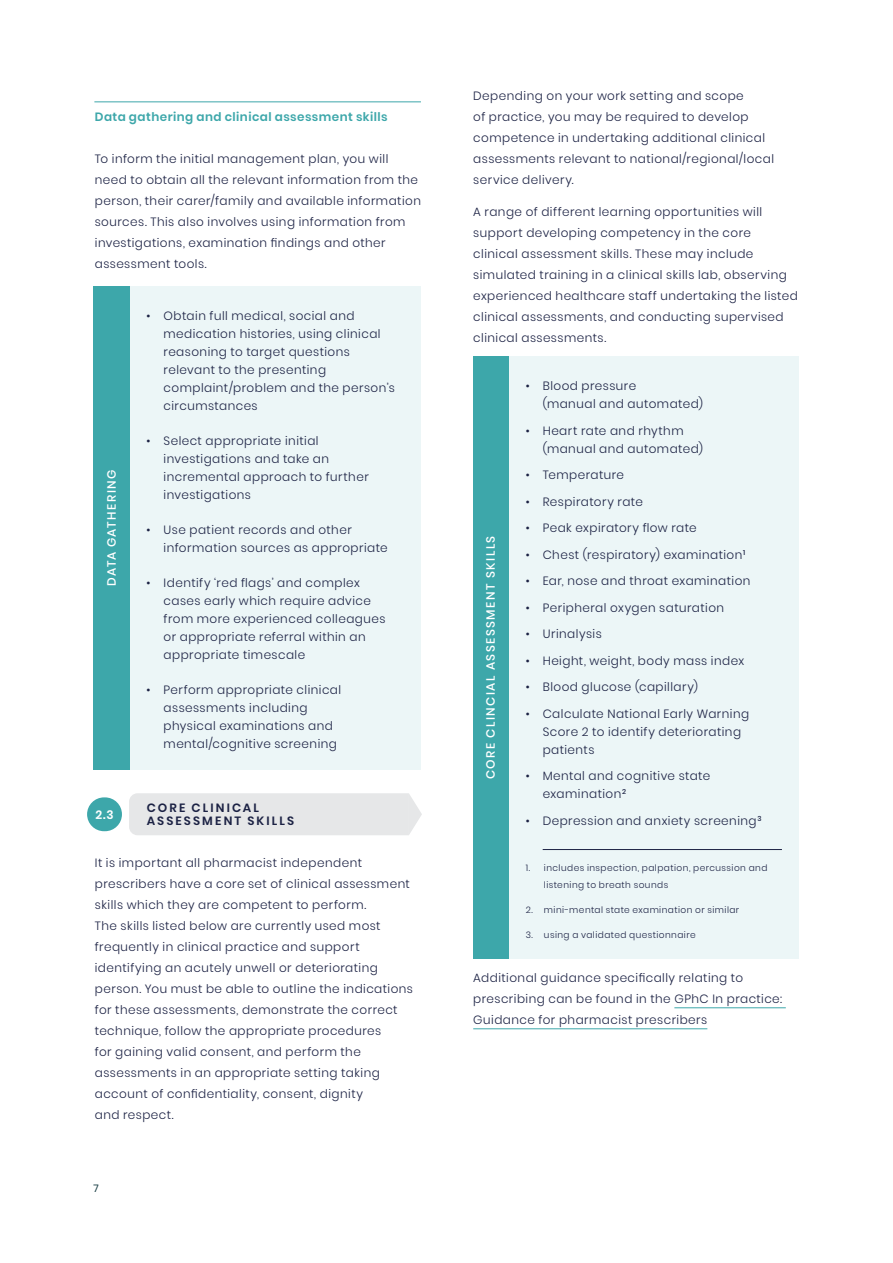
<style>
.page{position:relative;width:893px;height:1263px;background:#fff}
.page>*{position:absolute;margin:0;border:0;box-sizing:border-box;transform-origin:0 0}
.t1{font:300 12px/21px "Poppins";letter-spacing:.04em;color:#1c2244}
.t2{font:500 12px "Poppins";letter-spacing:.12em;color:#fff}
.t3{font:600 12px "Poppins";letter-spacing:.04em;color:#3da7aa}
.t4{font:600 12px/13.5px "Poppins";letter-spacing:.175em;color:#1c2244}
.t5{font:600 12px "Poppins";color:#fff}
.t6{font:10.5px "Poppins";color:#193e44}
.t7{font:300 9px/16.5px "Poppins";letter-spacing:.05em;color:#1c2244}
</style>
<div class="page">
<hr style="left:94px;top:102px;width:327px;height:1px;background:#3da7aa">
<div style="left:130px;top:286px;width:291px;height:483px;background:#ecf6f7"></div>
<div style="left:94px;top:286px;width:36px;height:483px;background:#3da7aa"></div>
<hr style="left:674px;top:1007px;width:112px;height:1px;background:#3da7aa">
<hr style="left:473px;top:1028px;width:234px;height:1px;background:#3da7aa">
<div style="left:509px;top:356px;width:290px;height:603px;background:#ecf6f7"></div>
<hr style="left:543px;top:849px;width:239px;height:1px;background:#1c2244">
<div style="left:473px;top:356px;width:36px;height:603px;background:#3da7aa"></div>
<div style="left:87px;top:797px;width:35px;height:34px;background:#3da7aa;border-radius:17px"></div>
<div style="left:129px;top:793px;width:293px;height:42px;background:#e6e7e8"></div>
<p class="t3" style="left:95px;top:110px;width:294px">Data gathering and clinical assessment skills</p>
<p class="t1" style="left:95px;top:149px;width:328px">To inform the initial management plan, you will need to obtain all the relevant information from the person, their carer/family and available information sources. This also involves using information from investigations, examination findings and other assessment tools.</p>
<p class="t2" style="left:105px;top:586px;width:118px;rotate:-90deg">DATA GATHERING</p>
<p class="t5" style="left:96px;top:807px;width:19px">2.3</p>
<p class="t1" style="left:164px;top:307px;width:233px;line-height:18px;text-indent:-17px">• Obtain full medical, social and medication histories, using clinical reasoning to target questions relevant to the presenting complaint/problem and the person’s circumstances</p>
<p class="t1" style="left:164px;top:432px;width:207px;line-height:18px;text-indent:-17px">• Select appropriate initial investigations and take an incremental approach to further investigations</p>
<p class="t1" style="left:164px;top:521px;width:226px;line-height:18px;text-indent:-17px">• Use patient records and other information sources as appropriate</p>
<p class="t1" style="left:164px;top:574px;width:223px;line-height:18px;text-indent:-17px">• Identify ‘red flags’ and complex cases early which require advice from more experienced colleagues or appropriate referral within an appropriate timescale</p>
<p class="t1" style="left:164px;top:681px;width:179px;line-height:18px;text-indent:-17px">• Perform appropriate clinical assessments including physical examinations and mental/cognitive screening</p>
<p class="t4" style="left:147px;top:801px;width:149px">CORE CLINICAL<br>ASSESSMENT SKILLS</p>
<p class="t1" style="left:95px;top:852px;width:320px">It is important all pharmacist independent prescribers have a core set of clinical assessment skills which they are competent to perform.<br>The skills listed below are currently used most frequently in clinical practice and support identifying an acutely unwell or deteriorating person. You must be able to outline the indications for these assessments, demonstrate the correct technique, follow the appropriate procedures<br>for gaining valid consent, and perform the assessments in an appropriate setting taking account of confidentiality, consent, dignity<br>and respect.</p>
<p class="t6" style="left:94px;top:1182px;width:7px">7</p>
<p class="t1" style="left:473px;top:86px;width:302px">Depending on your work setting and scope<br>of practice, you may be required to develop competence in undertaking additional clinical assessments relevant to national/regional/local service delivery.</p>
<p class="t1" style="left:473px;top:201px;width:326px">A range of different learning opportunities will support developing competency in the core clinical assessment skills. These may include simulated training in a clinical skills lab, observing experienced healthcare staff undertaking the listed clinical assessments, and conducting supervised clinical assessments.</p>
<p class="t2" style="left:484px;top:779px;width:245px;rotate:-90deg">CORE CLINCIAL ASSESSMENT SKILLS</p>
<p class="t1" style="left:543px;top:377px;width:162px;line-height:18px;text-indent:-17px">• Blood pressure<br>(manual and automated)</p>
<p class="t1" style="left:543px;top:421px;width:162px;line-height:18px;text-indent:-17px">• Heart rate and rhythm (manual and automated)</p>
<p class="t1" style="left:526px;top:464px;width:100px">• Temperature</p>
<p class="t1" style="left:526px;top:491px;width:119px">• Respiratory rate</p>
<p class="t1" style="left:526px;top:517px;width:173px">• Peak expiratory flow rate</p>
<p class="t1" style="left:526px;top:544px;width:221px">• Chest (respiratory) examination<sup>1</sup></p>
<p class="t1" style="left:526px;top:570px;width:226px">• Ear, nose and throat examination</p>
<p class="t1" style="left:526px;top:597px;width:200px">• Peripheral oxygen saturation</p>
<p class="t1" style="left:526px;top:623px;width:78px">• Urinalysis</p>
<p class="t1" style="left:526px;top:650px;width:220px">• Height, weight, body mass index</p>
<p class="t1" style="left:526px;top:676px;width:174px">• Blood glucose (capillary)</p>
<p class="t1" style="left:543px;top:704px;width:208px;line-height:18px;text-indent:-17px">• Calculate National Early Warning<br>Score 2 to identify deteriorating patients</p>
<p class="t1" style="left:543px;top:767px;width:169px;line-height:18px;text-indent:-17px">• Mental and cognitive state examination<sup>2</sup></p>
<p class="t1" style="left:526px;top:810px;width:237px">• Depression and anxiety screening<sup>3</sup></p>
<p class="t7" style="left:544px;top:860px;width:225px;text-indent:-18px">1. includes inspection, palpation, percussion and listening to breath sounds</p>
<p class="t7" style="left:526px;top:901px;width:215px">2. mini-mental state examination or similar</p>
<p class="t7" style="left:526px;top:926px;width:172px">3. using a validated questionnaire</p>
<p class="t1" style="left:473px;top:968px;width:310px">Additional guidance specifically relating to prescribing can be found in the GPhC In practice:<br>Guidance for pharmacist prescribers</p>
</div>
